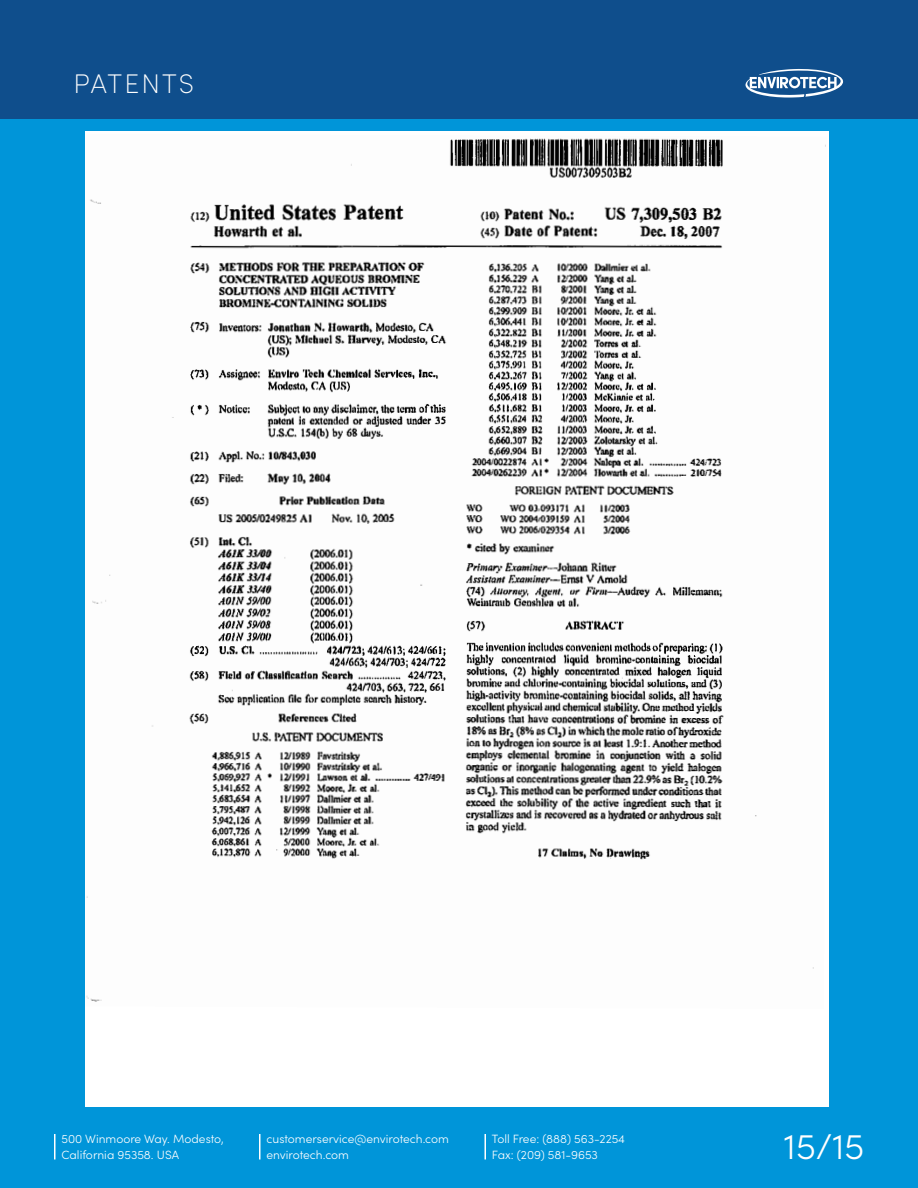
<style>
.page{position:relative;width:918px;height:1188px;background:#fff}
.page>*{position:absolute;margin:0;border:0;box-sizing:border-box;transform-origin:0 0}
.t1{font:300 36px "Sofia Pro";color:#fff}
.t2{font:200 27px "Sofia Pro";letter-spacing:.075em;color:#fff}
.t3{font:300 12px/16.5px "Sofia Pro";color:#fff}
</style>
<div class="page">
<div style="left:0;top:1119px;width:918px;height:69px;background:#0095d9"></div>
<hr style="left:54px;top:1134px;width:2px;height:26px;background:#fff">
<hr style="left:259px;top:1134px;width:2px;height:26px;background:#fff">
<hr style="left:484px;top:1134px;width:2px;height:26px;background:#fff">
<div style="left:0;top:0;width:918px;height:1120px;background:#0095d9"></div>
<div style="left:0;top:0;width:918px;height:118px;background:#0f4e8c"></div>
<svg style="left:745px;top:69px;width:98px;height:29px"></svg>
<div style="left:86px;top:131px;width:744px;height:976px;background:#fff"></div>
<img style="left:86px;top:138px;width:740px;height:864px">
<p class="t2" style="left:73px;top:64px;width:122px">PATENTS</p>
<p class="t3" style="left:62px;top:1130px;width:164px">500 Winmoore Way. Modesto,<br>California 95358. USA</p>
<p class="t3" style="left:267px;top:1130px;width:184px">customerservice@envirotech.com envirotech.com</p>
<p class="t3" style="left:492px;top:1130px;width:135px">Toll Free: (888) 563-2254<br>Fax: (209) 581-9653</p>
<h1 class="t1" style="left:784px;top:1120px;width:82px">15/15</h1>
</div>
